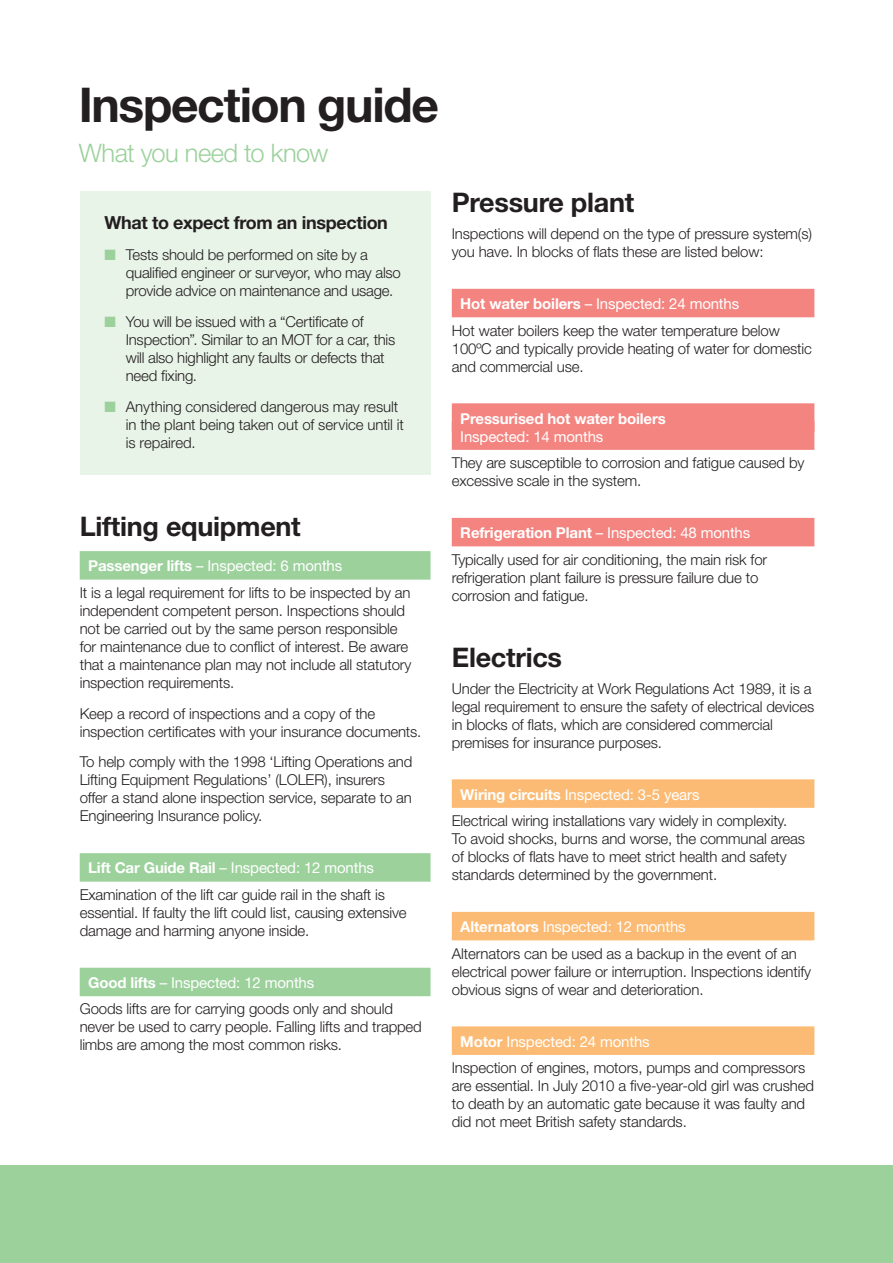
<style>
.page{position:relative;width:893px;height:1263px;background:#fff}
.page>*{position:absolute;margin:0;border:0;box-sizing:border-box;transform-origin:0 0}
.t1{font:700 48px "Helvetica Neue";letter-spacing:-.03em;color:#231f20}
.t2{font:700 27px "Helvetica Neue";letter-spacing:-.01em;color:#231f20}
.t3{font:300 25.5px "Helvetica Neue";letter-spacing:-.025em;color:#9cd19c}
.t4{font:700 18px "Helvetica Neue";letter-spacing:-.02em;color:#231f20}
.t5{font:300 15px/18px "Helvetica Neue";letter-spacing:-.01em;color:#231f20}
.t6{font:700 15px "Helvetica Neue";letter-spacing:-.01em;color:#fff}
.t7{font:15px "Helvetica Neue";letter-spacing:-.01em;color:#fff}
.s1{color:#9cd19c}
.s2{font-weight:700;color:#fff}
.s3{font-weight:400;color:#fff}
</style>
<div class="page">
<div style="left:0;top:1165px;width:893px;height:98px;background:#9cd19c"></div>
<div style="left:452px;top:289px;width:362px;height:28px;background:#f38480"></div>
<div style="left:452px;top:403px;width:362px;height:29px;background:#f38480"></div>
<div style="left:452px;top:421px;width:362px;height:29px;background:#f38480"></div>
<div style="left:452px;top:518px;width:362px;height:28px;background:#f38480"></div>
<div style="left:452px;top:779px;width:362px;height:29px;background:#fcbb74"></div>
<div style="left:452px;top:912px;width:362px;height:28px;background:#fcbb74"></div>
<div style="left:452px;top:1026px;width:362px;height:29px;background:#fcbb74"></div>
<div style="left:80px;top:191px;width:351px;height:284px;background:#e9f4e8"></div>
<div style="left:80px;top:551px;width:351px;height:29px;background:#9cd19c"></div>
<div style="left:80px;top:853px;width:351px;height:29px;background:#9cd19c"></div>
<div style="left:80px;top:968px;width:351px;height:28px;background:#9cd19c"></div>
<h1 class="t1" style="left:79px;top:76px;width:362px">Inspection guide</h1>
<h3 class="t3" style="left:79px;top:137px;width:251px">What you need to know</h3>
<p class="t4" style="left:105px;top:212px;width:285px">What to expect from an inspection</p>
<p class="t5" style="left:126px;top:245px;width:277px;text-indent:-21px"><span class="s1">■</span> Tests should be performed on site by a qualified engineer or surveyor, who may also provide advice on maintenance and usage.</p>
<p class="t5" style="left:126px;top:312px;width:271px;text-indent:-21px"><span class="s1">■</span> You will be issued with a “Certificate of Inspection”. Similar to an MOT for a car, this will also highlight any faults or defects that need fixing.</p>
<p class="t5" style="left:126px;top:397px;width:280px;text-indent:-21px"><span class="s1">■</span> Anything considered dangerous may result in the plant being taken out of service until it is repaired.</p>
<h2 class="t2" style="left:80px;top:510px;width:223px">Lifting equipment</h2>
<p class="t5" style="left:80px;top:552px;width:332px;line-height:26.5px;text-indent:9px"><span class="s2">Passenger lifts</span> <span class="s3">– Inspected: 6 months<br></span>It is a legal requirement for lifts to be inspected by an</p>
<p class="t5" style="left:80px;top:601px;width:333px">independent competent person. Inspections should not be carried out by the same person responsible for maintenance due to conflict of interest. Be aware that a maintenance plan may not include all statutory inspection requirements.</p>
<p class="t5" style="left:80px;top:704px;width:343px">Keep a record of inspections and a copy of the inspection certificates with your insurance documents.</p>
<p class="t5" style="left:80px;top:753px;width:334px">To help comply with the 1998 ‘Lifting Operations and Lifting Equipment Regulations’ (LOLER), insurers offer a stand alone inspection service, separate to an Engineering Insurance policy.</p>
<p class="t5" style="left:80px;top:854px;width:307px;line-height:26.5px;text-align:center"><span class="s2">Lift Car Guide Rail</span> <span class="s3">– Inspected: 12 months<br></span>Examination of the lift car guide rail in the shaft is</p>
<p class="t5" style="left:80px;top:903px;width:328px">essential. If faulty the lift could list, causing extensive damage and harming anyone inside.</p>
<p class="t5" style="left:80px;top:969px;width:315px;line-height:26.5px;text-indent:9px"><span class="s2">Good lifts</span> <span class="s3">– Inspected: 12 months<br></span>Goods lifts are for carrying goods only and should</p>
<p class="t5" style="left:80px;top:1018px;width:344px">never be used to carry people. Falling lifts and trapped limbs are among the most common risks.</p>
<h2 class="t2" style="left:452px;top:186px;width:184px">Pressure plant</h2>
<p class="t5" style="left:452px;top:224px;width:362px">Inspections will depend on the type of pressure system(s) you have. In blocks of flats these are listed below:</p>
<p class="t5" style="left:452px;top:290px;width:330px;line-height:26.5px;text-indent:9px"><span class="s2">Hot water boilers</span> <span class="s3">– Inspected: 24 months<br></span>Hot water boilers keep the water temperature below</p>
<p class="t5" style="left:452px;top:339px;width:362px">100ºC and typically provide heating of water for domestic and commercial use.</p>
<p class="t6" style="left:460px;top:409px;width:207px">Pressurised hot water boilers</p>
<p class="t7" style="left:460px;top:427px;width:145px">Inspected: 14 months</p>
<p class="t5" style="left:452px;top:453px;width:354px">They are susceptible to corrosion and fatigue caused by excessive scale in the system.</p>
<p class="t5" style="left:452px;top:519px;width:317px;line-height:26.5px;text-align:center"><span class="s2">Refrigeration Plant</span> <span class="s3">– Inspected: 48 months<br></span>Typically used for air conditioning, the main risk for</p>
<p class="t5" style="left:452px;top:568px;width:308px">refrigeration plant failure is pressure failure due to corrosion and fatigue.</p>
<h2 class="t2" style="left:452px;top:641px;width:112px">Electrics</h2>
<p class="t5" style="left:452px;top:679px;width:364px">Under the Electricity at Work Regulations Act 1989, it is a legal requirement to ensure the safety of electrical devices in blocks of flats, which are considered commercial premises for insurance purposes.</p>
<p class="t5" style="left:452px;top:781px;width:337px;line-height:26.5px;text-indent:9px"><span class="s2">Wiring circuits</span> <span class="s3">Inspected: 3-5 years<br></span>Electrical wiring installations vary widely in complexity.</p>
<p class="t5" style="left:452px;top:829px;width:355px">To avoid shocks, burns and worse, the communal areas of blocks of flats have to meet strict health and safety standards determined by the government.</p>
<p class="t5" style="left:452px;top:913px;width:346px;line-height:26.5px;text-indent:9px"><span class="s2">Alternators</span> <span class="s3">Inspected: 12 months<br></span>Alternators can be used as a backup in the event of an</p>
<p class="t5" style="left:452px;top:962px;width:361px">electrical power failure or interruption. Inspections identify obvious signs of wear and deterioration.</p>
<p class="t5" style="left:452px;top:1028px;width:355px;line-height:26.5px;text-indent:9px"><span class="s2">Motor</span> <span class="s3">Inspected: 24 months<br></span>Inspection of engines, motors, pumps and compressors</p>
<p class="t5" style="left:452px;top:1076px;width:364px">are essential. In July 2010 a five-year-old girl was crushed to death by an automatic gate because it was faulty and did not meet British safety standards.</p>
</div>
